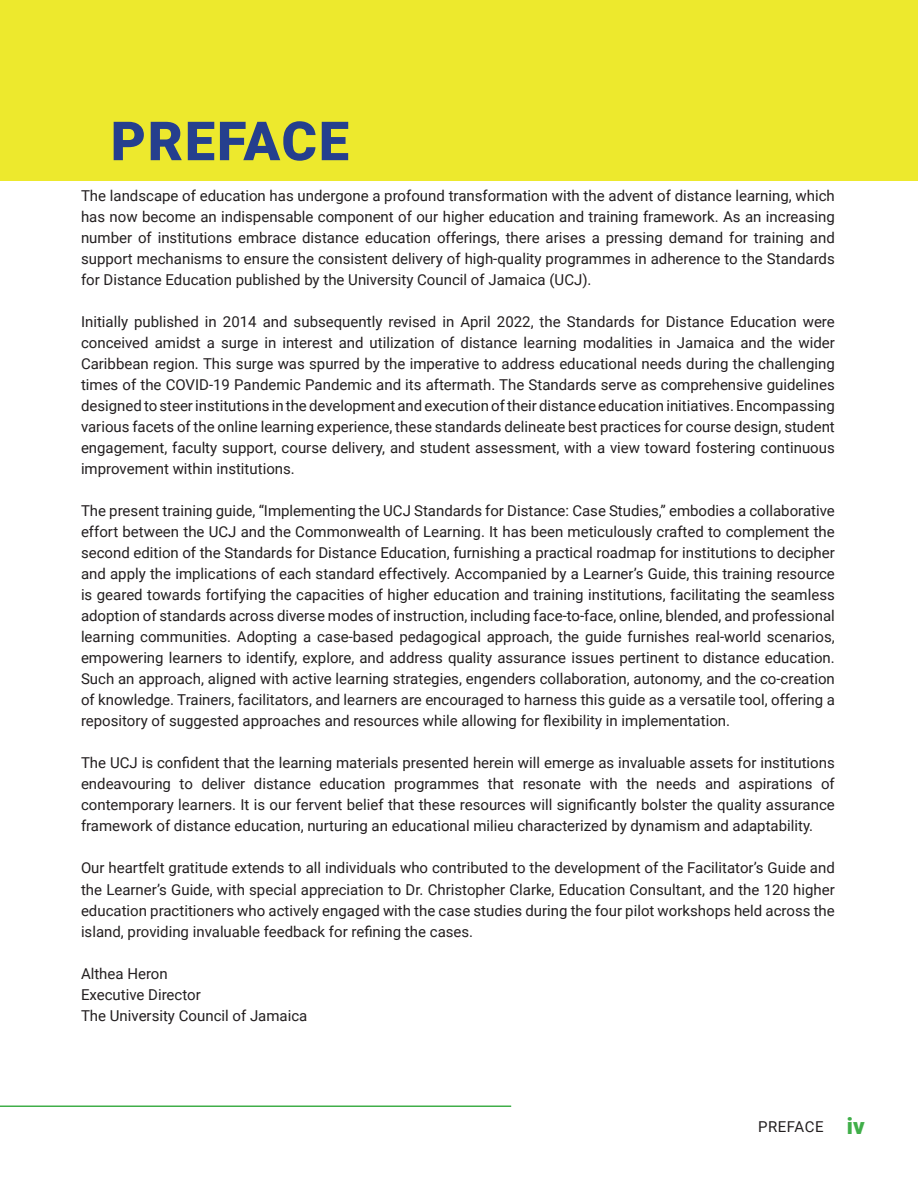
<style>
.page{position:relative;width:918px;height:1188px;background:#fff}
.page>*{position:absolute;margin:0;border:0;box-sizing:border-box;transform-origin:0 0}
.t1{font:900 54px "Roboto";letter-spacing:.035em;color:#253f8e}
.t2{font:900 22.5px "Roboto";color:#40ae49}
.t3{font:15px/21px "Roboto";color:#231f20;text-align:justify}
.t4{font:15px "Roboto";letter-spacing:.035em;color:#231f20}
</style>
<div class="page">
<hr style="left:0;top:1106px;width:511px;height:1px;background:#40ae49">
<div style="left:0;top:0;width:918px;height:180px;background:#ede92d"></div>
<p class="t1" style="left:111px;top:103px;width:240px">PREFACE</p>
<p class="t3" style="left:81px;top:184px;width:755px">The landscape of education has undergone a profound transformation with the advent of distance learning, which has now become an indispensable component of our higher education and training framework. As an increasing number of institutions embrace distance education offerings, there arises a pressing demand for training and support mechanisms to ensure the consistent delivery of high-quality programmes in adherence to the Standards for Distance Education published by the University Council of Jamaica (UCJ).</p>
<p class="t3" style="left:81px;top:310px;width:755px">Initially published in 2014 and subsequently revised in April 2022, the Standards for Distance Education were conceived amidst a surge in interest and utilization of distance learning modalities in Jamaica and the wider Caribbean region. This surge was spurred by the imperative to address educational needs during the challenging times of the COVID-19 Pandemic Pandemic and its aftermath. The Standards serve as comprehensive guidelines designed to steer institutions in the development and execution of their distance education initiatives. Encompassing various facets of the online learning experience, these standards delineate best practices for course design, student engagement, faculty support, course delivery, and student assessment, with a view toward fostering continuous improvement within institutions.</p>
<p class="t3" style="left:81px;top:499px;width:755px">The present training guide, “Implementing the UCJ Standards for Distance: Case Studies,” embodies a collaborative effort between the UCJ and the Commonwealth of Learning. It has been meticulously crafted to complement the second edition of the Standards for Distance Education, furnishing a practical roadmap for institutions to decipher and apply the implications of each standard effectively. Accompanied by a Learner’s Guide, this training resource is geared towards fortifying the capacities of higher education and training institutions, facilitating the seamless adoption of standards across diverse modes of instruction, including face-to-face, online, blended, and professional learning communities. Adopting a case-based pedagogical approach, the guide furnishes real-world scenarios, empowering learners to identify, explore, and address quality assurance issues pertinent to distance education.<br>Such an approach, aligned with active learning strategies, engenders collaboration, autonomy, and the co-creation of knowledge. Trainers, facilitators, and learners are encouraged to harness this guide as a versatile tool, offering a repository of suggested approaches and resources while allowing for flexibility in implementation.</p>
<p class="t3" style="left:81px;top:751px;width:755px">The UCJ is confident that the learning materials presented herein will emerge as invaluable assets for institutions endeavouring to deliver distance education programmes that resonate with the needs and aspirations of contemporary learners. It is our fervent belief that these resources will significantly bolster the quality assurance framework of distance education, nurturing an educational milieu characterized by dynamism and adaptability.</p>
<p class="t3" style="left:81px;top:855px;width:755px;line-height:22.5px">Our heartfelt gratitude extends to all individuals who contributed to the development of the Facilitator’s Guide and the Learner’s Guide, with special appreciation to Dr. Christopher Clarke, Education Consultant, and the 120 higher</p>
<p class="t3" style="left:81px;top:900px;width:755px">education practitioners who actively engaged with the case studies during the four pilot workshops held across the island, providing invaluable feedback for refining the cases.</p>
<p class="t3" style="left:81px;top:963px;width:88px">Althea Heron</p>
<p class="t3" style="left:81px;top:984px;width:121px">Executive Director</p>
<p class="t3" style="left:81px;top:1005px;width:228px">The University Council of Jamaica</p>
<p class="t4" style="left:758px;top:1116px;width:67px">PREFACE</p>
<p class="t2" style="left:847px;top:1110px;width:19px">iv</p>
</div>
